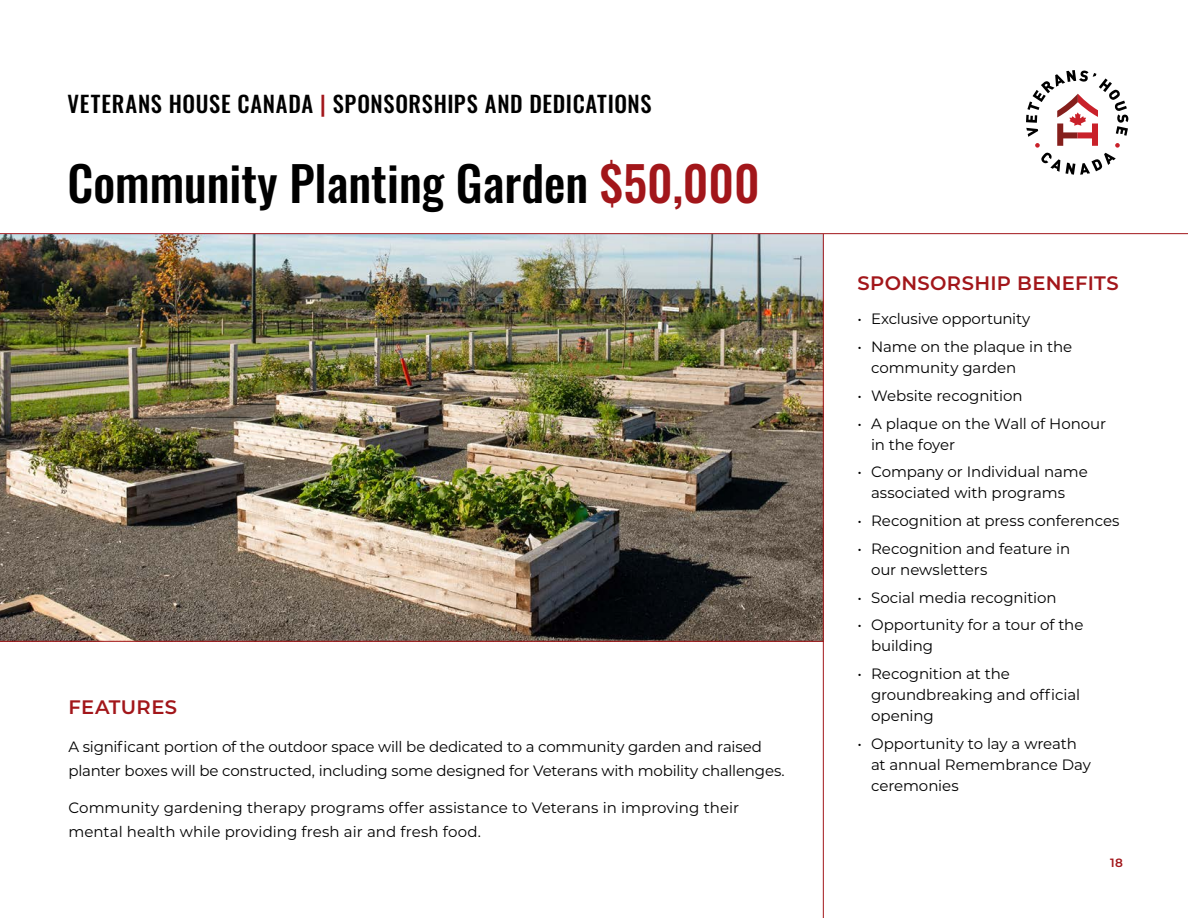
<style>
.page{position:relative;width:1188px;height:918px;background:#fff}
.page>*{position:absolute;margin:0;border:0;box-sizing:border-box;transform-origin:0 0}
.t1{font:48px "Oswald";color:#000}
.t2{font:22.5px "Oswald";letter-spacing:.03em;color:#000}
.t3{font:600 19.5px "Montserrat";letter-spacing:.02em;color:#a2161a}
.t4{font:15px/21px "Montserrat";letter-spacing:-.005em;color:#000}
.t5{font:600 12px "Montserrat";color:#a2161a}
.s1{color:#a2161a}
</style>
<div class="page">
<svg style="left:1026px;top:70px;width:102px;height:105px"></svg>
<img style="left:0;top:234px;width:823px;height:407px">
<hr style="left:0;top:233px;width:1188px;height:1px;background:#a2161a">
<hr style="left:823px;top:234px;width:1px;height:684px;background:#a2161a">
<hr style="left:0;top:641px;width:824px;height:1px;background:#a2161a">
<h2 class="t2" style="left:68px;top:84px;width:586px">VETERANS HOUSE CANADA <span class="s1">|</span> SPONSORSHIPS AND DEDICATIONS</h2>
<h1 class="t1" style="left:68px;top:141px;width:694px">Community Planting Garden <span class="s1">$50,000</span></h1>
<h3 class="t3" style="left:68px;top:693px;width:110px">FEATURES</h3>
<p class="t4" style="left:68px;top:734px;width:718px;line-height:24px">A significant portion of the outdoor space will be dedicated to a community garden and raised planter boxes will be constructed, including some designed for Veterans with mobility challenges.</p>
<p class="t4" style="left:68px;top:795px;width:672px;line-height:24px">Community gardening therapy programs offer assistance to Veterans in improving their mental health while providing fresh air and fresh food.</p>
<h3 class="t3" style="left:858px;top:269px;width:263px">SPONSORSHIP BENEFITS</h3>
<p class="t4" style="left:858px;top:308px;width:174px">• Exclusive opportunity</p>
<p class="t4" style="left:871px;top:336px;width:203px;text-indent:-14px">• Name on the plaque in the community garden</p>
<p class="t4" style="left:858px;top:385px;width:167px">• Website recognition</p>
<p class="t4" style="left:871px;top:412px;width:237px;text-indent:-14px">• A plaque on the Wall of Honour in the foyer</p>
<p class="t4" style="left:871px;top:461px;width:218px;text-indent:-14px">• Company or Individual name associated with programs</p>
<p class="t4" style="left:858px;top:510px;width:264px">• Recognition at press conferences</p>
<p class="t4" style="left:871px;top:538px;width:201px;text-indent:-14px">• Recognition and feature in our newsletters</p>
<p class="t4" style="left:858px;top:586px;width:201px">• Social media recognition</p>
<p class="t4" style="left:871px;top:614px;width:214px;text-indent:-14px">• Opportunity for a tour of the building</p>
<p class="t4" style="left:871px;top:663px;width:211px;text-indent:-14px">• Recognition at the groundbreaking and official opening</p>
<p class="t4" style="left:871px;top:733px;width:221px;text-indent:-14px">• Opportunity to lay a wreath at annual Remembrance Day ceremonies</p>
<p class="t5" style="left:1110px;top:854px;width:14px">18</p>
</div>
